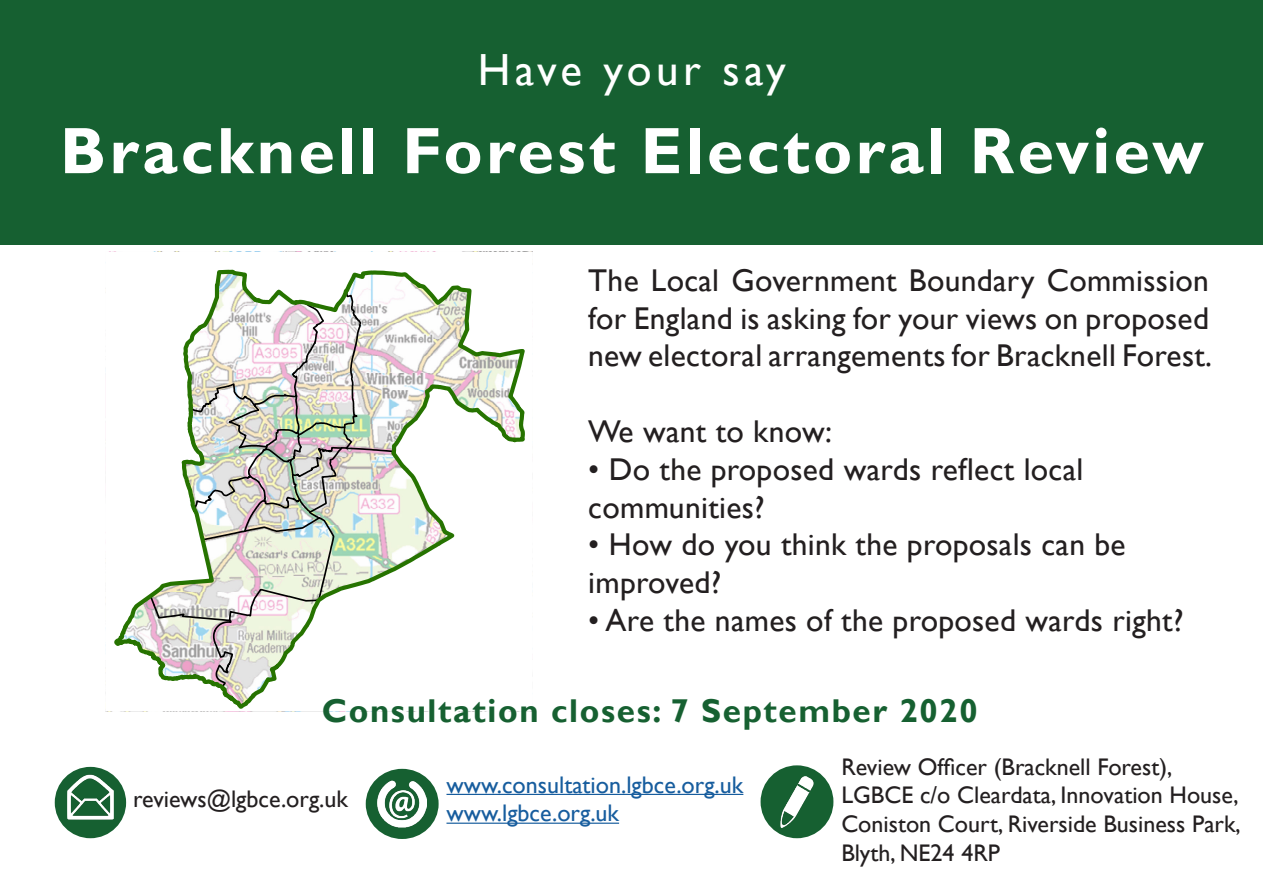
<style>
.page{position:relative;width:1263px;height:893px;background:#fff}
.page>*{position:absolute;margin:0;border:0;box-sizing:border-box;transform-origin:0 0}
.t1{font:700 66px "Gill Sans";letter-spacing:.05em;color:#fff}
.t2{font:45px "Gill Sans";letter-spacing:.09em;color:#fff}
.t3{font:700 33px "Gill Sans";letter-spacing:.05em;color:#166031}
.Body_Text{font:31.5px/37.8px "Gill Sans";letter-spacing:.01em;color:#231f20}
.More_Info{font:24px/28.8px "Gill Sans";color:#231f20}
.Body_Text-2{font:24px "Gill Sans";color:#175d9e}
</style>
<div class="page">
<svg style="left:105px;top:269px;width:420px;height:440px"></svg>
<div style="left:0;top:0;width:1263px;height:244px;background:#166031"></div>
<div style="left:55px;top:767px;width:71px;height:71px;background:#166031;border-radius:50%"></div>
<img style="left:67px;top:774px;width:47px;height:46px">
<div style="left:366px;top:769px;width:73px;height:70px;background:#166031;border-radius:50%"></div>
<img style="left:377px;top:780px;width:50px;height:48px">
<div style="left:760px;top:765px;width:73px;height:73px;background:#166031;border-radius:50%"></div>
<img style="left:771px;top:776px;width:52px;height:51px">
<hr style="left:446px;top:794px;width:297px;height:1px;background:#175d9e">
<hr style="left:446px;top:823px;width:173px;height:1px;background:#175d9e">
<p class="t2" style="left:478px;top:44px;width:310px">Have your say</p>
<p class="t1" style="left:60px;top:111px;width:1145px">Bracknell Forest Electoral Review</p>
<p class="Body_Text" style="left:588px;top:262px;width:625px;text-align:justify">The Local Government Boundary Commission for England is asking for your views on proposed new electoral arrangements for Bracknell Forest.</p>
<p class="Body_Text" style="left:588px;top:413px;width:245px">We want to know:</p>
<p class="Body_Text" style="left:588px;top:451px;width:497px">• Do the proposed wards reflect local communities?</p>
<p class="Body_Text" style="left:588px;top:526px;width:539px">• How do you think the proposals can be improved?</p>
<p class="Body_Text" style="left:588px;top:602px;width:597px">• Are the names of the proposed wards right?</p>
<p class="t3" style="left:322px;top:691px;width:657px">Consultation closes: 7 September 2020</p>
<p class="More_Info" style="left:133px;top:785px;width:216px">reviews@lgbce.org.uk</p>
<p class="Body_Text-2" style="left:446px;top:770px;width:298px">www.consultation.lgbce.org.uk</p>
<p class="Body_Text-2" style="left:446px;top:799px;width:174px">www.lgbce.org.uk</p>
<p class="More_Info" style="left:841px;top:752px;width:401px">Review Officer (Bracknell Forest), LGBCE c/o Cleardata, Innovation House, Coniston Court, Riverside Business Park, Blyth, NE24 4RP</p>
</div>
